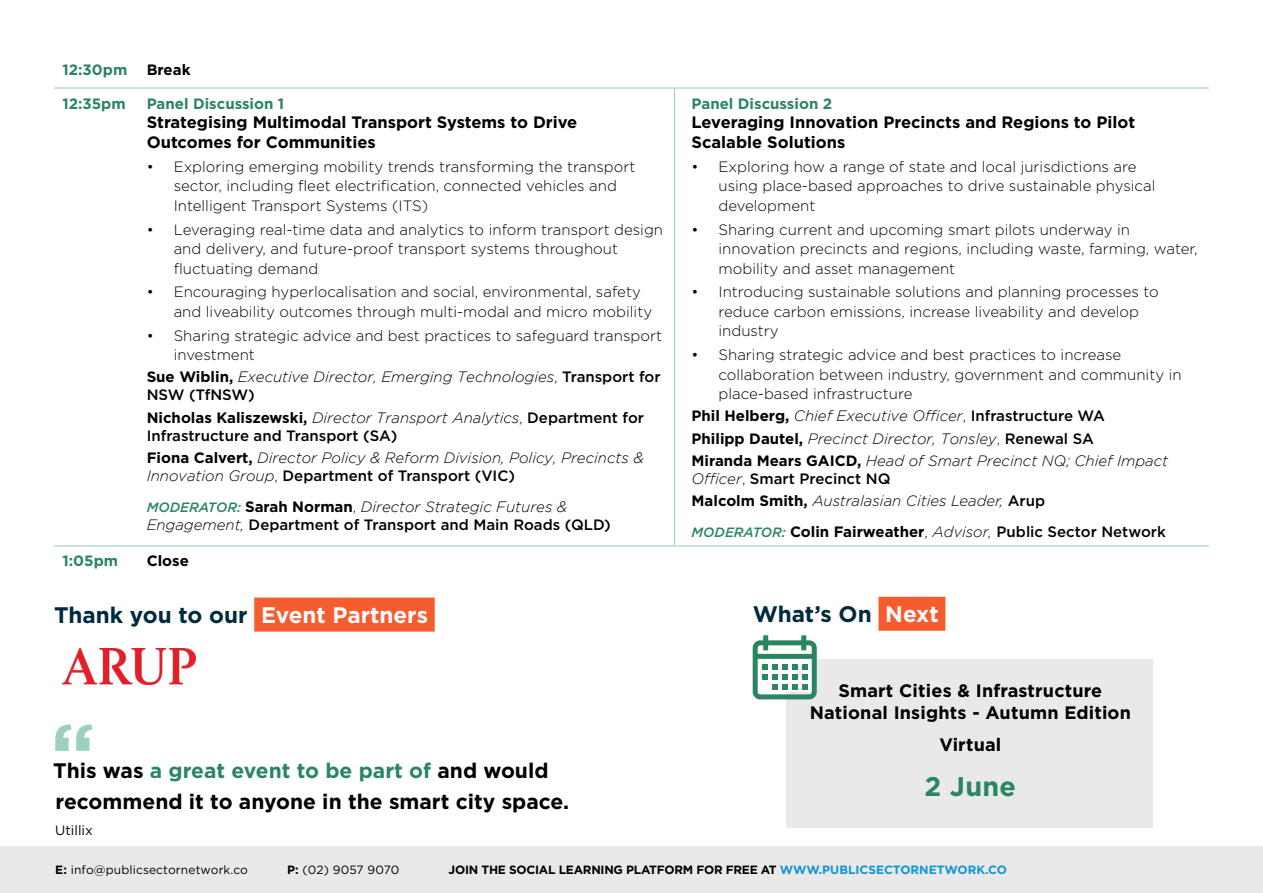
<style>
.page{position:relative;width:1263px;height:893px;background:#fff}
.page>*{position:absolute;margin:0;border:0;box-sizing:border-box;transform-origin:0 0}
.t1{font:700 27px "Gotham";color:#2a8561}
.t2{font:700 22.5px "Gotham";color:#002a3d}
.t3{font:700 21px/31.5px "Gotham";color:#000}
.t4{font:700 18px/21.6px "Gotham";letter-spacing:.01em;color:#000;text-align:center}
.t5{font:700 16.5px/19.8px "Gotham";color:#000}
.t6{font:300 15px/19.5px "Gotham";color:#000}
.t7{font:italic 300 15px/18px "Gotham";color:#000}
.t8{font:500 15px/18px "Gotham";color:#000}
.t9{font:italic 300 15px/22.2px "Gotham";color:#000}
.t10{font:700 15px "Gotham";color:#2a8561}
.t11{font:700 15px "Gotham";color:#000}
.t12{font:13.5px "Gotham";color:#000}
.t13{font:700 12px "Gotham";letter-spacing:-.02em;color:#000}
.t14{font:12px "Gotham";letter-spacing:.01em;color:#000}
.s1{font-weight:700;font-style:normal}
.s2{font-style:normal}
.s3{font-weight:500;font-style:normal}
.s4{font-weight:700}
.s5{font-weight:300;font-style:italic}
.s6{font-weight:300}
.s7{font-style:italic;font-size:13.5px;color:#2a8561}
.s8{color:#fff}
.s9{color:#2a8561}
.s10{font-style:inherit}
.s11{color:#0d96d4}
</style>
<div class="page">
<div style="left:0;top:846px;width:1263px;height:47px;background:#e9e9ea"></div>
<hr style="left:54px;top:545px;width:84px;height:1px;background:#9dd0bc">
<hr style="left:138px;top:545px;width:536px;height:1px;background:#9dd0bc">
<hr style="left:674px;top:545px;width:535px;height:1px;background:#9dd0bc">
<hr style="left:54px;top:87px;width:84px;height:2px;background:#9dd0bc">
<hr style="left:138px;top:87px;width:536px;height:2px;background:#9dd0bc">
<hr style="left:674px;top:87px;width:535px;height:2px;background:#9dd0bc">
<hr style="left:674px;top:89px;width:1px;height:456px;background:#9dd0bc">
<svg style="left:55px;top:724px;width:37px;height:27px"></svg>
<div style="left:254px;top:598px;width:181px;height:34px;background:#f65c2e"></div>
<img style="left:62px;top:649px;width:133px;height:35px">
<div style="left:786px;top:659px;width:366px;height:169px;background:#e9e9ea"></div>
<div style="left:878px;top:597px;width:67px;height:34px;background:#f65c2e"></div>
<svg style="left:753px;top:635px;width:64px;height:64px"></svg>
<p class="t10" style="left:63px;top:59px;width:66px">12:30pm</p>
<p class="t11" style="left:147px;top:59px;width:45px">Break</p>
<p class="t10" style="left:63px;top:93px;width:65px">12:35pm</p>
<p class="t10" style="left:147px;top:93px;width:139px">Panel Discussion 1</p>
<p class="t5" style="left:147px;top:112px;width:432px">Strategising Multimodal Transport Systems to Drive<br>Outcomes for Communities</p>
<p class="t6" style="left:174px;top:156px;width:463px;text-indent:-27px">• Exploring emerging mobility trends transforming the transport sector, including fleet electrification, connected vehicles and<br>Intelligent Transport Systems (ITS)</p>
<p class="t6" style="left:174px;top:219px;width:491px;text-indent:-27px">• Leveraging real-time data and analytics to inform transport design and delivery, and future-proof transport systems throughout fluctuating demand</p>
<p class="t6" style="left:174px;top:282px;width:480px;text-indent:-27px">• Encouraging hyperlocalisation and social, environmental, safety and liveability outcomes through multi-modal and micro mobility</p>
<p class="t6" style="left:174px;top:325px;width:490px;text-indent:-27px">• Sharing strategic advice and best practices to safeguard transport investment</p>
<p class="t7" style="left:147px;top:368px;width:515px"><span class="s1">Sue Wiblin,</span> Executive Director, Emerging Technologies<span class="s2">,</span> <span class="s3">Transport for<br>NSW (TfNSW)</span></p>
<p class="t8" style="left:147px;top:408px;width:499px"><span class="s4">Nicholas Kaliszewski,</span> <span class="s5">Director Transport Analytics</span><span class="s6">,</span> Department for<br>Infrastructure and Transport (SA)</p>
<p class="t7" style="left:147px;top:449px;width:498px"><span class="s1">Fiona Calvert,</span> Director Policy &amp; Reform Division, Policy, Precincts &amp;<br>Innovation Group<span class="s2">,</span> <span class="s3">Department of Transport (VIC)</span></p>
<p class="t8" style="left:147px;top:498px;width:466px"><span class="s7">MODERATOR:</span> <span class="s4">Sarah Norman</span><span class="s6">,</span> <span class="s5">Director Strategic Futures &amp;<br>Engagement,</span> Department of Transport and Main Roads (QLD)</p>
<p class="t10" style="left:63px;top:551px;width:57px">1:05pm</p>
<p class="t11" style="left:147px;top:551px;width:44px">Close</p>
<h2 class="t2" style="left:54px;top:600px;width:375px">Thank you to our <span class="s8">Event Partners</span></h2>
<h3 class="t3" style="left:53px;top:754px;width:517px">This was <span class="s9">a great event to be part of</span> and would recommend it to anyone in the smart city space.</h3>
<p class="t12" style="left:55px;top:821px;width:39px">Utillix</p>
<p class="t10" style="left:691px;top:93px;width:142px">Panel Discussion 2</p>
<p class="t5" style="left:691px;top:112px;width:445px">Leveraging Innovation Precincts and Regions to Pilot<br>Scalable Solutions</p>
<p class="t6" style="left:718px;top:156px;width:438px;text-indent:-27px">• Exploring how a range of state and local jurisdictions are using place-based approaches to drive sustainable physical development</p>
<p class="t6" style="left:718px;top:219px;width:481px;text-indent:-27px">• Sharing current and upcoming smart pilots underway in innovation precincts and regions, including waste, farming, water, mobility and asset management</p>
<p class="t6" style="left:718px;top:282px;width:442px;text-indent:-27px">• Introducing sustainable solutions and planning processes to reduce carbon emissions, increase liveability and develop industry</p>
<p class="t6" style="left:718px;top:345px;width:465px;text-indent:-27px">• Sharing strategic advice and best practices to increase collaboration between industry, government and community in place-based infrastructure</p>
<p class="t7" style="left:691px;top:405px;width:478px;line-height:22.2px"><span class="s1">Phil Helberg,</span> Chief Executive Officer<span class="s2">,</span> <span class="s3">Infrastructure WA<br></span><span class="s1">Philipp Dautel,</span> Precinct Director, Tonsley<span class="s2">,</span> <span class="s3">Renewal SA<br></span><span class="s1">Miranda Mears GAICD,</span> Head of Smart Precinct NQ; Chief Impact</p>
<p class="t9" style="left:691px;top:467px;width:355px"><span class="s10">Officer</span><span class="s2">,</span> <span class="s3">Smart Precinct NQ<br></span><span class="s1">Malcolm Smith,</span> Australasian Cities Leader, <span class="s3">Arup</span></p>
<p class="t8" style="left:691px;top:523px;width:476px"><span class="s7">MODERATOR:</span> <span class="s4">Colin Fairweather</span><span class="s6">,</span> <span class="s5">Advisor,</span> Public Sector Network</p>
<h2 class="t2" style="left:753px;top:599px;width:187px">What’s On <span class="s8">Next</span></h2>
<p class="t4" style="left:810px;top:680px;width:323px">Smart Cities &amp; Infrastructure<br>National Insights - Autumn Edition</p>
<p class="t4" style="left:939px;top:734px;width:63px">Virtual</p>
<h1 class="t1" style="left:924px;top:769px;width:93px">2 June</h1>
<p class="t14" style="left:55px;top:862px;width:194px"><span class="s4">E:</span> info@publicsectornetwork.co</p>
<p class="t14" style="left:287px;top:862px;width:114px"><span class="s4">P:</span> (02) 9057 9070</p>
<p class="t13" style="left:449px;top:861px;width:560px">JOIN THE SOCIAL LEARNING PLATFORM FOR FREE AT <span class="s11">WWW.PUBLICSECTORNETWORK.CO</span></p>
</div>
